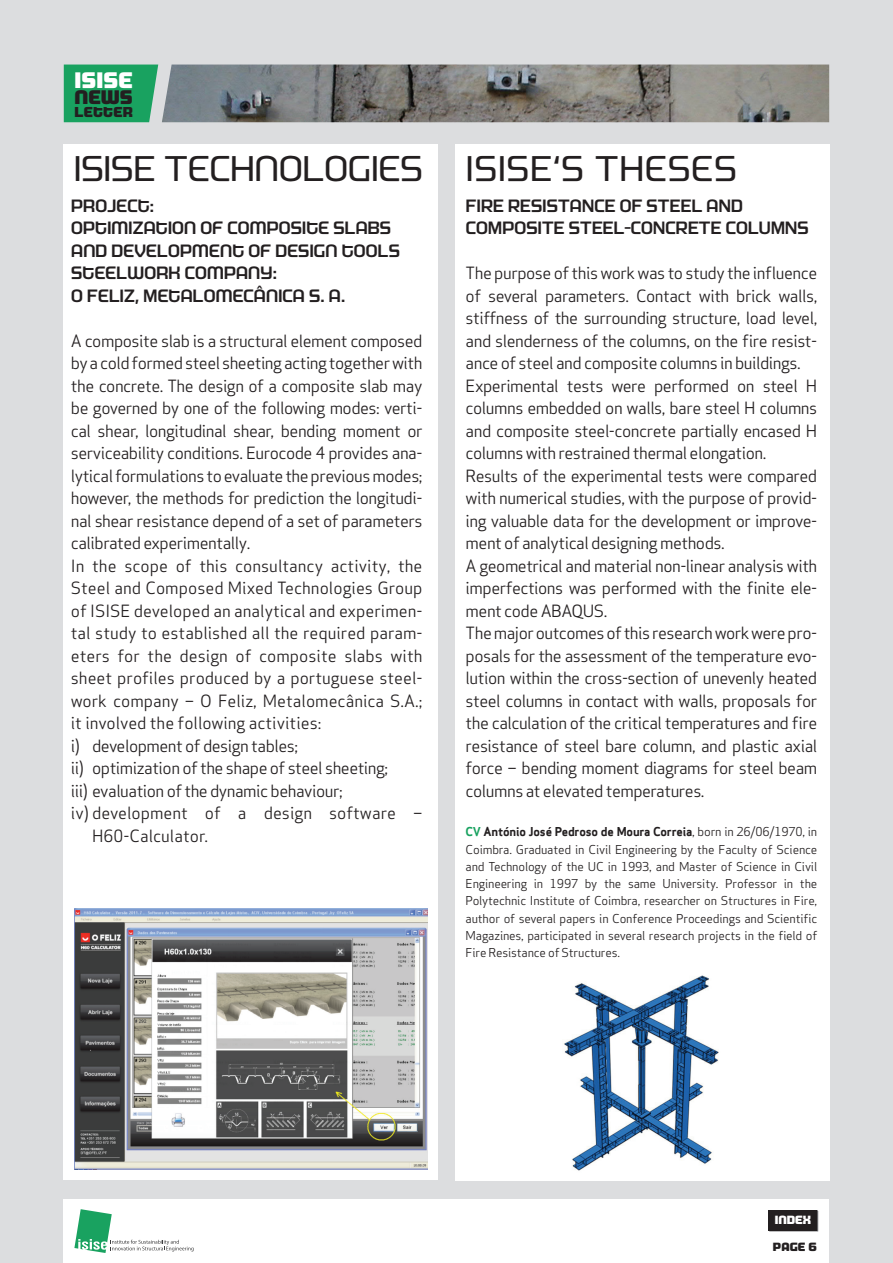
<style>
.page{position:relative;width:893px;height:1263px;background:#dcdddf}
.page>*{position:absolute;margin:0;border:0;box-sizing:border-box;transform-origin:0 0}
.t1{font:36px "Morgan Bg";letter-spacing:-.03em;color:#231f20}
.t2{font:36px "Morgan Bg";color:#231f20}
.t3{font:800 22.65px "Morgan Bg";letter-spacing:.01em;color:#fff}
.t4{font:800 19.8px "Morgan Bg";color:#231f20}
.t5{font:500 18px/22.5px "Morgan Bg";letter-spacing:-.025em;color:#231f20}
.t6{font:16.5px/22.5px "Apex Sans Book T";letter-spacing:-.03em;color:#231f20}
.t7{font:16.5px "Apex Sans Book T";color:#231f20}
.t8{font:800 14.55px "Morgan Bg";letter-spacing:.015em;color:#231f20}
.t9{font:12px/17.2px "Apex Sans Book T";letter-spacing:-.015em;color:#231f20;text-align:justify}
.t10{font:12px "Apex Sans Bold T";letter-spacing:-.015em;color:#231f20}
.t11{font:800 12px "Morgan Bg";color:#fff}
.t12{font:800 12px "Morgan Bg";color:#231f20}
.s1{color:#19a260}
.s2{font-family:"Apex Sans Book T"}
</style>
<div class="page">
<div style="left:455px;top:144px;width:374px;height:1036px;background:#fff"></div>
<div style="left:64px;top:1199px;width:765px;height:64px;background:#fff"></div>
<svg style="left:74px;top:1209px;width:120px;height:44px"></svg>
<div style="left:64px;top:65px;width:94px;height:57px;background:#19a260"></div>
<svg style="left:768px;top:1210px;width:50px;height:21px"></svg>
<div style="left:768px;top:1210px;width:49px;height:20px;background:#231f20"></div>
<div style="left:64px;top:144px;width:374px;height:1035px;background:#fff"></div>
<img style="left:74px;top:908px;width:353px;height:261px">
<img style="left:563px;top:975px;width:156px;height:196px">
<img style="left:162px;top:65px;width:667px;height:57px">
<h2 class="t3" style="left:74px;top:67px;width:60px">ISISE</h2>
<p class="t4" style="left:74px;top:86px;width:60px">NEWS</p>
<p class="t8" style="left:74px;top:103px;width:60px">LETTER</p>
<h1 class="t1" style="left:73px;top:148px;width:351px">ISISE TECHNOLOGIES</h1>
<p class="t5" style="left:71px;top:193px;width:331px">PROJECT:<br>OPTIMIZATION OF COMPOSITE SLABS<br>AND DEVELOPMENT OF DESIGN TOOLS<br>STEELWORK COMPANY:<br>O FELIZ, METALOMECÂNICA S. A.</p>
<p class="t6" style="left:71px;top:329px;width:353px">A composite slab is a structural element composed</p>
<p class="t6" style="left:71px;top:352px;width:353px">by a cold formed steel sheeting acting together with</p>
<p class="t6" style="left:71px;top:374px;width:353px">the concrete. The design of a composite slab may</p>
<p class="t6" style="left:71px;top:397px;width:353px">be governed by one of the following modes: verti-</p>
<p class="t6" style="left:71px;top:419px;width:353px">cal shear, longitudinal shear, bending moment or</p>
<p class="t6" style="left:71px;top:442px;width:353px">serviceability conditions. Eurocode 4 provides ana-</p>
<p class="t6" style="left:71px;top:464px;width:353px">lytical formulations to evaluate the previous modes;</p>
<p class="t6" style="left:71px;top:487px;width:353px">however, the methods for prediction the longitudi-</p>
<p class="t6" style="left:71px;top:509px;width:353px">nal shear resistance depend of a set of parameters</p>
<p class="t6" style="left:71px;top:532px;width:181px">calibrated experimentally.</p>
<p class="t7" style="left:71px;top:555px;width:353px">In the scope of this consultancy activity, the</p>
<p class="t7" style="left:71px;top:577px;width:353px">Steel and Composed Mixed Technologies Group</p>
<p class="t7" style="left:71px;top:600px;width:353px">of ISISE developed an analytical and experimen-</p>
<p class="t7" style="left:71px;top:622px;width:353px">tal study to established all the required param-</p>
<p class="t7" style="left:71px;top:645px;width:353px">eters for the design of composite slabs with</p>
<p class="t7" style="left:71px;top:667px;width:353px">sheet profiles produced by a portuguese steel-</p>
<p class="t7" style="left:71px;top:690px;width:353px">work company – O Feliz, Metalomecânica S.A.;</p>
<p class="t7" style="left:71px;top:712px;width:252px">it involved the following activities:</p>
<p class="t6" style="left:71px;top:734px;width:229px">i) development of design tables;</p>
<p class="t6" style="left:71px;top:757px;width:319px">ii) optimization of the shape of steel sheeting;</p>
<p class="t6" style="left:71px;top:779px;width:273px">iii) evaluation of the dynamic behaviour;</p>
<p class="t7" style="left:71px;top:802px;width:353px">iv) development of a design software –</p>
<p class="t7" style="left:92px;top:825px;width:117px">H60-Calculator.</p>
<h1 class="t2" style="left:466px;top:148px;width:273px">ISISE‘S THESES</h1>
<p class="t5" style="left:466px;top:193px;width:345px">FIRE RESISTANCE OF STEEL AND<br>COMPOSITE STEEL-CONCRETE COLUMNS</p>
<p class="t6" style="left:466px;top:262px;width:353px">The purpose of this work was to study the influence of several parameters. Contact with brick walls, stiffness of the surrounding structure, load level, and slenderness of the columns, on the fire resist&shy;ance of steel and composite columns in buildings.<br>Experimental tests were performed on steel H columns embedded on walls, bare steel H columns and composite steel-concrete partially encased H columns with restrained thermal elongation.<br>Results of the experimental tests were compared with numerical studies, with the purpose of provid&shy;ing valuable data for the development or improve&shy;ment of analytical designing methods.<br>A geometrical and material non-linear analysis with imperfections was performed with the finite ele&shy;ment code ABAQUS.<br>The major outcomes of this research work were pro&shy;posals for the assessment of the temperature evo&shy;lution within the cross-section of unevenly heated steel columns in contact with walls, proposals for the calculation of the critical temperatures and fire resistance of steel bare column, and plastic axial force – bending moment diagrams for steel beam columns at elevated temperatures.</p>
<p class="t10" style="left:466px;top:824px;width:353px"><span class="s1">CV</span> António José Pedroso de Moura Correia<span class="s2">, born in 26/06/1970, in</span></p>
<p class="t9" style="left:466px;top:840px;width:353px">Coimbra. Graduated in Civil Engineering by the Faculty of Science and Technology of the UC in 1993, and Master of Science in Civil Engineering in 1997 by the same University. Professor in the Polytechnic Institute of Coimbra, researcher on Structures in Fire, author of several papers in Conference Proceedings and Scientific Magazines, participated in several research projects in the field of Fire Resistance of Structures.</p>
<p class="t11" style="left:775px;top:1213px;width:38px">INDEX</p>
<p class="t12" style="left:773px;top:1240px;width:46px">PAGE 6</p>
</div>
